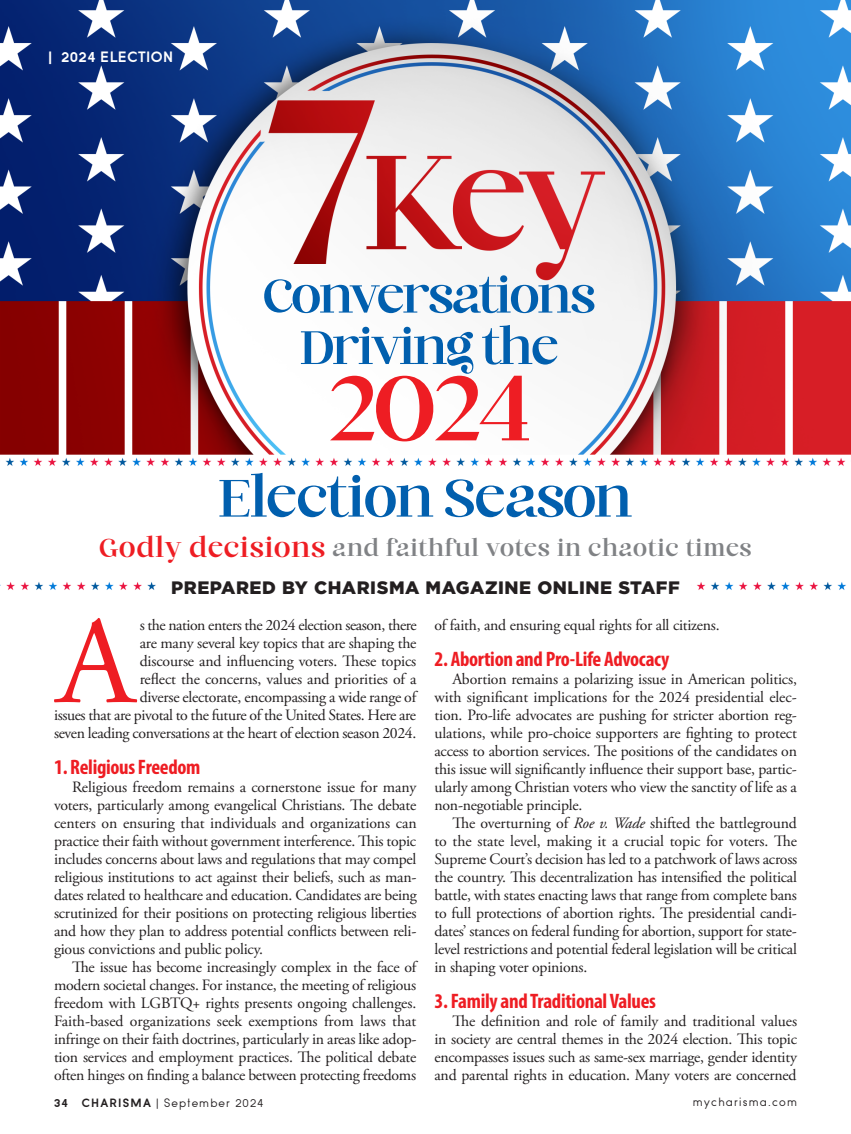
<style>
.page{position:relative;width:851px;height:1134px;background:#fff}
.page>*{position:absolute;margin:0;border:0;box-sizing:border-box;transform-origin:0 0}
.FEATURES-OPENING_PARAGRAPH__I{font:124.35px "Adobe Garamond Pro";color:#ee1d23}
.t1{font:105.75px "chatime";color:#ee1d23}
.t2{font:61.05px "chatime";letter-spacing:.005em;color:#015fae}
.t3{font:54.45px/51.4px "chatime";letter-spacing:-.01em;color:#015fae;text-align:center}
.t4{font:25.5px "chatime";letter-spacing:.05em;color:#808285}
.FEATURES-BODY_HEAD{font:700 condensed 21px "Myriad Pro";letter-spacing:-.015em;color:#ee1d23}
.FEATURES-BYLINE{font:900 18px "Gotham";letter-spacing:.03em;color:#231f20}
.BODY_TEXT{font:15.75px/18px "Adobe Garamond Pro";letter-spacing:-.015em;color:#231f20;text-align:justify}
.FEATURES-OPENING_PARAGRAPH__I-2{font:15.75px/18px "Adobe Garamond Pro";letter-spacing:-.02em;color:#231f20;text-align:right}
.FEATURES-TAG{font:700 15px "Sofia";letter-spacing:.03em;color:#fff}
.t5{font:12px "Sofia";letter-spacing:.1em;color:#231f20}
.s1{font-size:30px;color:#ee1d23}
.s2{font-style:italic}
.s3{font-weight:700}
</style>
<div class="page">
<img style="left:0;top:0;width:850px;height:466px">
<img style="left:0;top:582px;width:846px;height:8px">
<div style="left:161px;top:569px;width:529px;height:33px;background:#fff"></div>
<p class="FEATURES-TAG" style="left:48px;top:47px;width:126px">| 2024 ELECTION</p>
<p class="t3" style="left:263px;top:271px;width:333px">Conversations<br>Driving the</p>
<p class="t1" style="left:329px;top:353px;width:202px">2024</p>
<p class="t2" style="left:219px;top:466px;width:414px">Election Season</p>
<p class="t4" style="left:100px;top:535px;width:653px"><span class="s1">Godly decisions</span> and faithful votes in chaotic times</p>
<p class="FEATURES-BYLINE" style="left:171px;top:575px;width:510px">PREPARED BY CHARISMA MAGAZINE ONLINE STAFF</p>
<p class="FEATURES-OPENING_PARAGRAPH__I" style="left:57px;top:588px;width:79px">A</p>
<p class="FEATURES-OPENING_PARAGRAPH__I-2" style="left:54px;top:617px;width:364px">s the nation enters the 2024 election season, there<br>are many several key topics that are shaping the<br>discourse and influencing voters. These topics<br>reflect the concerns, values and priorities of a<br>diverse electorate, encompassing a wide range of<br>issues that are pivotal to the future of the United States. Here are seven leading conversations at the heart of election season 2024.</p>
<p class="FEATURES-BODY_HEAD" style="left:54px;top:754px;width:148px">1. Religious Freedom</p>
<p class="BODY_TEXT" style="left:54px;top:779px;width:364px;text-indent:18px">Religious freedom remains a cornerstone issue for many voters, particularly among evangelical Christians. The debate centers on ensuring that individuals and organizations can practice their faith without government interference. This topic includes concerns about laws and regulations that may compel religious institutions to act against their beliefs, such as man&shy;dates related to healthcare and education. Candidates are being scrutinized for their positions on protecting religious liberties and how they plan to address potential conflicts between reli&shy;gious convictions and public policy.</p>
<p class="BODY_TEXT" style="left:54px;top:959px;width:364px;text-indent:18px">The issue has become increasingly complex in the face of modern societal changes. For instance, the meeting of religious freedom with LGBTQ+ rights presents ongoing challenges.<br>Faith-based organizations seek exemptions from laws that infringe on their faith doctrines, particularly in areas like adop&shy;tion services and employment practices. The political debate often hinges on finding a balance between protecting freedoms</p>
<p class="BODY_TEXT" style="left:434px;top:617px;width:287px">of faith, and ensuring equal rights for all citizens.</p>
<p class="FEATURES-BODY_HEAD" style="left:434px;top:646px;width:236px">2. Abortion and Pro-Life Advocacy</p>
<p class="BODY_TEXT" style="left:434px;top:671px;width:364px;text-indent:18px">Abortion remains a polarizing issue in American politics, with significant implications for the 2024 presidential elec&shy;tion. Pro-life advocates are pushing for stricter abortion reg&shy;ulations, while pro-choice supporters are fighting to protect access to abortion services. The positions of the candidates on this issue will significantly influence their support base, partic&shy;ularly among Christian voters who view the sanctity of life as a non-negotiable principle.</p>
<p class="BODY_TEXT" style="left:434px;top:815px;width:364px;text-indent:18px">The overturning of <span class="s2">Roe v. Wade</span> shifted the battleground to the state level, making it a crucial topic for voters. The Supreme Court’s decision has led to a patchwork of laws across the country. This decentralization has intensified the political battle, with states enacting laws that range from complete bans to full protections of abortion rights. The presidential candi&shy;dates’ stances on federal funding for abortion, support for state&shy;level restrictions and potential federal legislation will be critical in shaping voter opinions.</p>
<p class="FEATURES-BODY_HEAD" style="left:434px;top:988px;width:223px">3. Family and Traditional Values</p>
<p class="BODY_TEXT" style="left:434px;top:1013px;width:364px;text-indent:18px">The definition and role of family and traditional values in society are central themes in the 2024 election. This topic encompasses issues such as same-sex marriage, gender identity and parental rights in education. Many voters are concerned</p>
<p class="t5" style="left:54px;top:1096px;width:211px"><span class="s3">34 CHARISMA</span> | September 2024</p>
<p class="t5" style="left:692px;top:1095px;width:106px">mycharisma.com</p>
</div>
